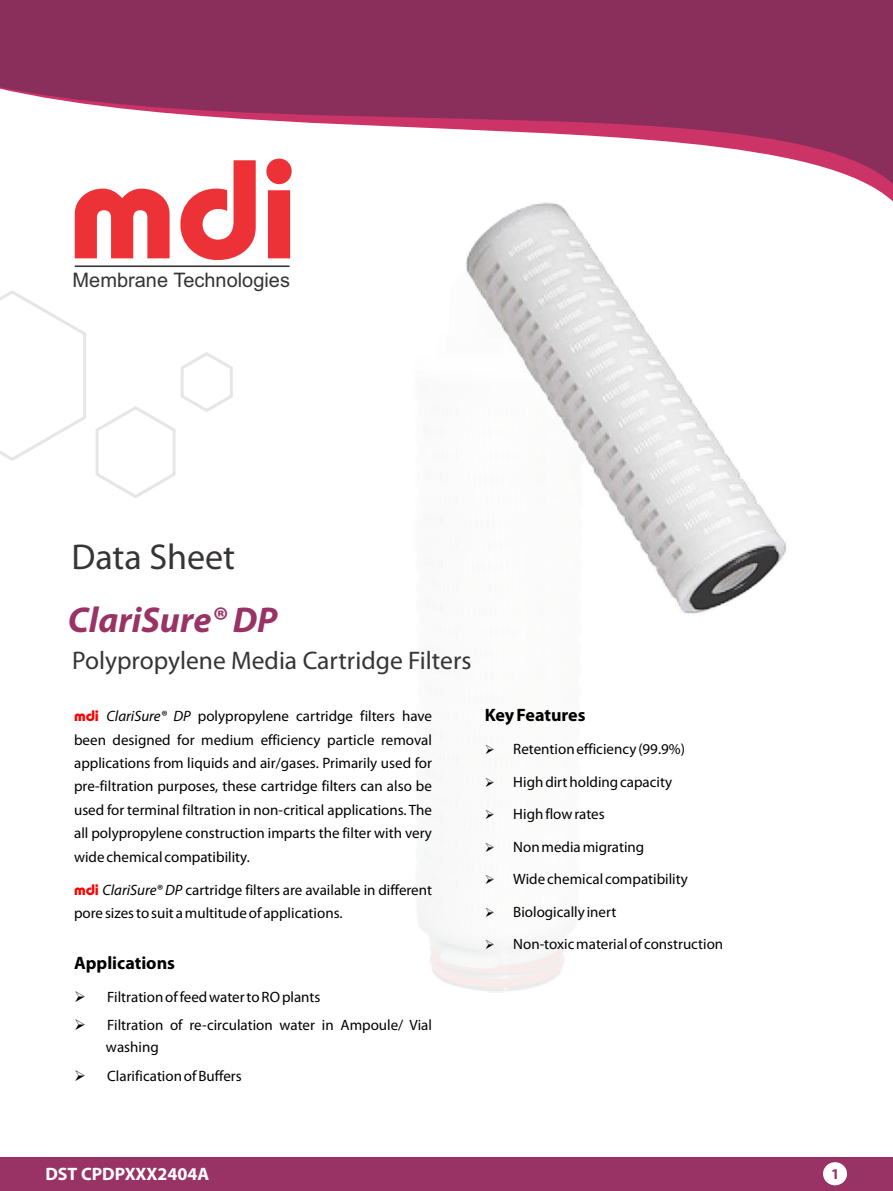
<style>
.page{position:relative;width:893px;height:1191px;background:#fff}
.page>*{position:absolute;margin:0;border:0;box-sizing:border-box;transform-origin:0 0}
.t1{font:138.75px "Dyname Black SSK";color:#ed3237}
.t2{font:italic 700 36px "Myriad Pro";color:#936}
.t3{font:36px "Myriad Pro";color:#373435}
.t4{font:25.5px "Myriad Pro";color:#373435}
.t5{font:19.95px "Arial";color:#373435}
.t6{font:700 18px "Myriad Pro";color:#000}
.t7{font:700 18px "Myriad Pro";color:#fff}
.t8{font:15px/23.4px "Myriad Pro";color:#000}
.t9{font:700 15px "Myriad Pro";color:#936}
.s1{font-family:"Dyname Black SSK";color:#f00}
.s2{font-style:italic}
</style>
<div class="page">
<svg style="left:0;top:0;width:893px;height:192px;fill:#8a2e5c"></svg>
<svg style="left:0;top:290px;width:233px;height:208px"></svg>
<hr style="left:75px;top:266px;width:215px;height:1px;background:#373435">
<div style="left:0;top:1156px;width:892px;height:34px;background:#936"></div>
<div style="left:823px;top:1162px;width:24px;height:23px;background:#fff;border-radius:50%"></div>
<img style="left:465px;top:202px;width:322px;height:414px">
<h1 class="t1" style="left:68px;top:123px;width:231px">mdi</h1>
<h3 class="t5" style="left:73px;top:273px;width:219px">Membrane Technologies</h3>
<h2 class="t3" style="left:71px;top:542px;width:165px">Data Sheet</h2>
<h2 class="t2" style="left:68px;top:605px;width:211px">ClariSure® DP</h2>
<h3 class="t4" style="left:72px;top:650px;width:401px">Polypropylene Media Cartridge Filters</h3>
<p class="t8" style="left:74px;top:705px;width:359px;text-align:justify"><span class="s1">mdi</span> <span class="s2">ClariSure® DP</span> polypropylene cartridge filters have been designed for medium efficiency particle removal applications from liquids and air/gases. Primarily used for pre-filtration purposes, these cartridge filters can also be used for terminal filtration in non-critical applications. The all polypropylene construction imparts the filter with very wide chemical compatibility.</p>
<p class="t8" style="left:74px;top:879px;width:359px"><span class="s1">mdi</span> <span class="s2">ClariSure® DP</span> cartridge filters are available in different pore sizes to suit a multitude of applications.</p>
<p class="t6" style="left:74px;top:955px;width:102px">Applications</p>
<p class="t8" style="left:74px;top:986px;width:248px">➢ Filtration of feed water to RO plants</p>
<p class="t8" style="left:106px;top:1016px;width:328px;line-height:21.6px;text-indent:-32px">➢ Filtration of re-circulation water in Ampoule/ Vial washing</p>
<p class="t8" style="left:74px;top:1065px;width:169px">➢ Clarification of Buffers</p>
<p class="t6" style="left:485px;top:708px;width:102px">Key Features</p>
<p class="t8" style="left:485px;top:739px;width:202px">➢ Retention efficiency (99.9%)</p>
<p class="t8" style="left:485px;top:771px;width:189px">➢ High dirt holding capacity</p>
<p class="t8" style="left:485px;top:804px;width:121px">➢ High flow rates</p>
<p class="t8" style="left:485px;top:836px;width:161px">➢ Non media migrating</p>
<p class="t8" style="left:485px;top:869px;width:205px">➢ Wide chemical compatibility</p>
<p class="t8" style="left:485px;top:901px;width:133px">➢ Biologically inert</p>
<p class="t8" style="left:485px;top:933px;width:240px">➢ Non-toxic material of construction</p>
<p class="t7" style="left:45px;top:1166px;width:165px">DST CPDPXXX2404A</p>
<p class="t9" style="left:831px;top:1167px;width:10px">1</p>
</div>
